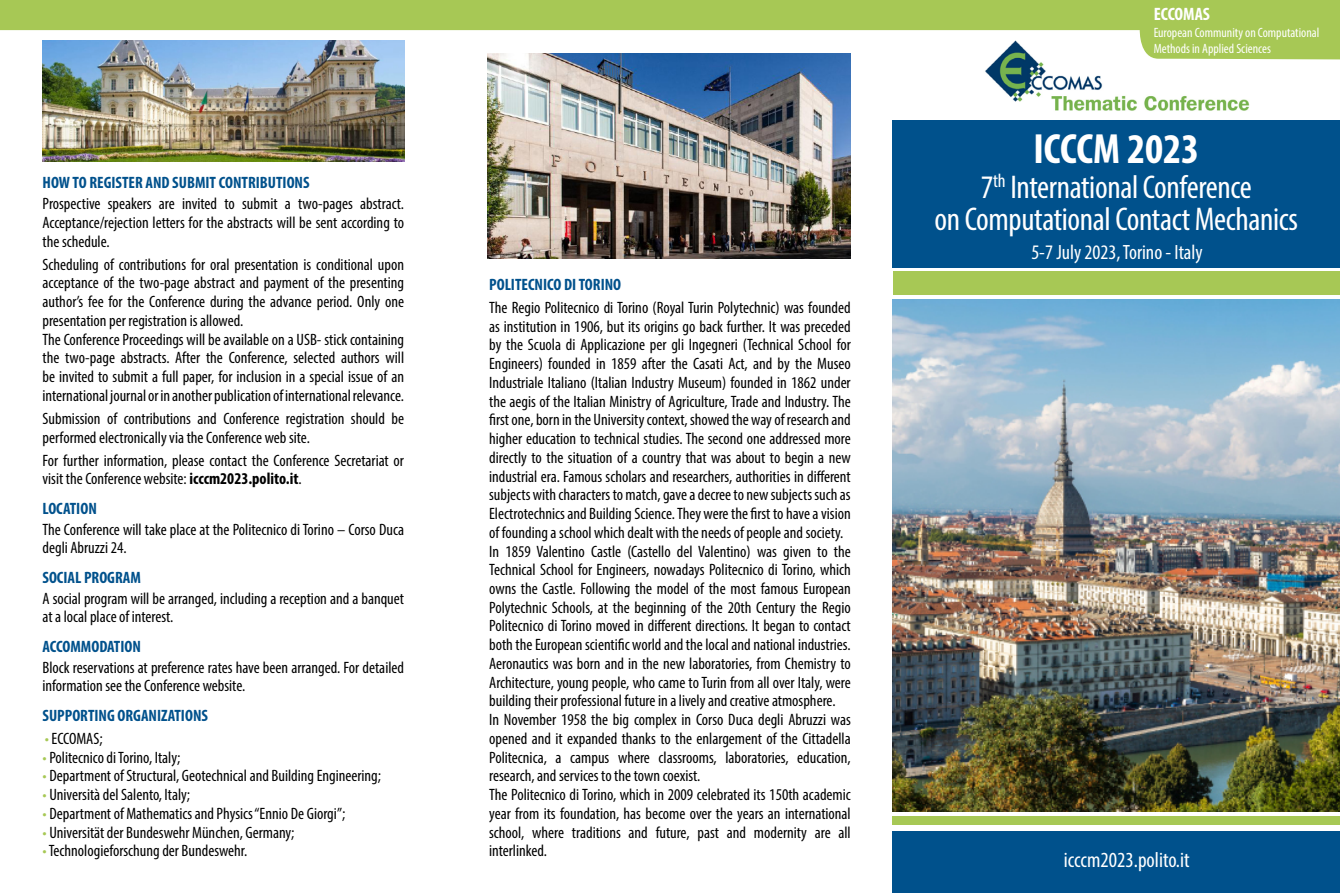
<style>
.page{position:relative;width:1340px;height:893px;background:#fff}
.page>*{position:absolute;margin:0;border:0;box-sizing:border-box;transform-origin:0 0}
.t1{font:700 condensed 42.45px "Myriad Pro";color:#fff}
.t2{font:condensed 33px/32.4px "Myriad Pro";letter-spacing:-.01em;color:#fff;text-align:center}
.t3{font:condensed 21.6px "Myriad Pro";color:#fff}
.t4{font:condensed 20.7px "Myriad Pro";color:#fff}
.t5{font:700 condensed 18px "Myriad Pro";color:#fff}
.t6{font:condensed 16.5px/18.8px "Myriad Pro";color:#000}
.t7{font:700 condensed 16.5px "Myriad Pro";color:#00518c}
.t8{font:condensed 13.5px/16.2px "Myriad Pro";color:#fff}
.s1{font-weight:700}
.s2{color:#a7c855}
</style>
<div class="page">
<img style="left:985px;top:60px;width:265px;height:51px">
<img style="left:487px;top:60px;width:363px;height:199px">
<svg style="left:0;top:0;width:1339px;height:60px;fill:#a7c855"></svg>
<div style="left:893px;top:120px;width:446px;height:148px;background:#00518c"></div>
<div style="left:893px;top:272px;width:446px;height:23px;background:#a7c855"></div>
<div style="left:892px;top:831px;width:447px;height:62px;background:#00518c"></div>
<img style="left:892px;top:300px;width:447px;height:512px">
<div style="left:892px;top:816px;width:447px;height:9px;background:#a7c855"></div>
<img style="left:43px;top:41px;width:361px;height:121px">
<p class="t7" style="left:43px;top:173px;width:268px">HOW TO REGISTER AND SUBMIT CONTRIBUTIONS</p>
<p class="t6" style="left:43px;top:194px;width:363px;text-align:justify">Prospective speakers are invited to submit a two-pages abstract.<br>Acceptance/rejection letters for the abstracts will be sent according to the schedule.</p>
<p class="t6" style="left:43px;top:255px;width:363px">Scheduling of contributions for oral presentation is conditional upon acceptance of the two-page abstract and payment of the presenting author’s fee for the Conference during the advance period. Only one presentation per registration is allowed.<br>The Conference Proceedings will be available on a USB- stick containing the two-page abstracts. After the Conference, selected authors will be invited to submit a full paper, for inclusion in a special issue of an international journal or in another publication of international relevance.</p>
<p class="t6" style="left:43px;top:409px;width:363px">Submission of contributions and Conference registration should be performed electronically via the Conference web site.</p>
<p class="t6" style="left:43px;top:451px;width:363px">For further information, please contact the Conference Secretariat or visit the Conference website: <span class="s1">icccm2023.polito.it</span>.</p>
<p class="t7" style="left:43px;top:498px;width:56px">LOCATION</p>
<p class="t6" style="left:43px;top:520px;width:363px">The Conference will take place at the Politecnico di Torino – Corso Duca degli Abruzzi 24.</p>
<p class="t7" style="left:43px;top:567px;width:100px">SOCIAL PROGRAM</p>
<p class="t6" style="left:43px;top:589px;width:363px">A social program will be arranged, including a reception and a banquet at a local place of interest.</p>
<p class="t7" style="left:43px;top:636px;width:100px">ACCOMMODATION</p>
<p class="t6" style="left:43px;top:658px;width:363px">Block reservations at preference rates have been arranged. For detailed information see the Conference website.</p>
<p class="t7" style="left:43px;top:705px;width:167px">SUPPORTING ORGANIZATIONS</p>
<p class="t6" style="left:45px;top:729px;width:59px"><span class="s2">•</span> ECCOMAS;</p>
<p class="t6" style="left:43px;top:748px;width:139px"><span class="s2">•</span> Politecnico di Torino, Italy;</p>
<p class="t6" style="left:43px;top:766px;width:340px"><span class="s2">•</span> Department of Structural, Geotechnical and Building Engineering;</p>
<p class="t6" style="left:43px;top:785px;width:149px"><span class="s2">•</span> Università del Salento, Italy;</p>
<p class="t6" style="left:43px;top:804px;width:304px"><span class="s2">•</span> Department of Mathematics and Physics “Ennio De Giorgi”;</p>
<p class="t6" style="left:43px;top:822px;width:253px"><span class="s2">•</span> Universität der Bundeswehr München, Germany;</p>
<p class="t6" style="left:43px;top:841px;width:206px"><span class="s2">•</span> Technologieforschung der Bundeswehr.</p>
<p class="t7" style="left:489px;top:274px;width:133px">POLITECNICO DI TORINO</p>
<p class="t6" style="left:489px;top:298px;width:363px">The Regio Politecnico di Torino (Royal Turin Polytechnic) was founded as institution in 1906, but its origins go back further. It was preceded by the Scuola di Applicazione per gli Ingegneri (Technical School for Engineers) founded in 1859 after the Casati Act, and by the Museo Industriale Italiano (Italian Industry Museum) founded in 1862 under the aegis of the Italian Ministry of Agriculture, Trade and Industry. The first one, born in the University context, showed the way of research and higher education to technical studies. The second one addressed more directly to the situation of a country that was about to begin a new industrial era. Famous scholars and researchers, authorities in different subjects with characters to match, gave a decree to new subjects such as Electrotechnics and Building Science. They were the first to have a vision of founding a school which dealt with the needs of people and society.<br>In 1859 Valentino Castle (Castello del Valentino) was given to the Technical School for Engineers, nowadays Politecnico di Torino, which owns the Castle. Following the model of the most famous European Polytechnic Schools, at the beginning of the 20th Century the Regio Politecnico di Torino moved in different directions. It began to contact both the European scientific world and the local and national industries.<br>Aeronautics was born and in the new laboratories, from Chemistry to Architecture, young people, who came to Turin from all over Italy, were building their professional future in a lively and creative atmosphere.<br>In November 1958 the big complex in Corso Duca degli Abruzzi was opened and it expanded thanks to the enlargement of the Cittadella Politecnica, a campus where classrooms, laboratories, education, research, and services to the town coexist.<br>The Politecnico di Torino, which in 2009 celebrated its 150th academic year from its foundation, has become over the years an international school, where traditions and future, past and modernity are all interlinked.</p>
<p class="t5" style="left:1153px;top:3px;width:58px">ECCOMAS</p>
<p class="t8" style="left:1153px;top:24px;width:167px">European Community on Computational<br>Methods in Applied Sciences</p>
<h1 class="t1" style="left:1033px;top:122px;width:167px">ICCCM 2023</h1>
<h2 class="t2" style="left:934px;top:170px;width:365px">7<sup>th</sup> International Conference<br>on Computational Contact Mechanics</h2>
<p class="t4" style="left:1031px;top:239px;width:173px">5-7 July 2023, Torino - Italy</p>
<h3 class="t3" style="left:1063px;top:846px;width:127px">icccm2023.polito.it</h3>
</div>
